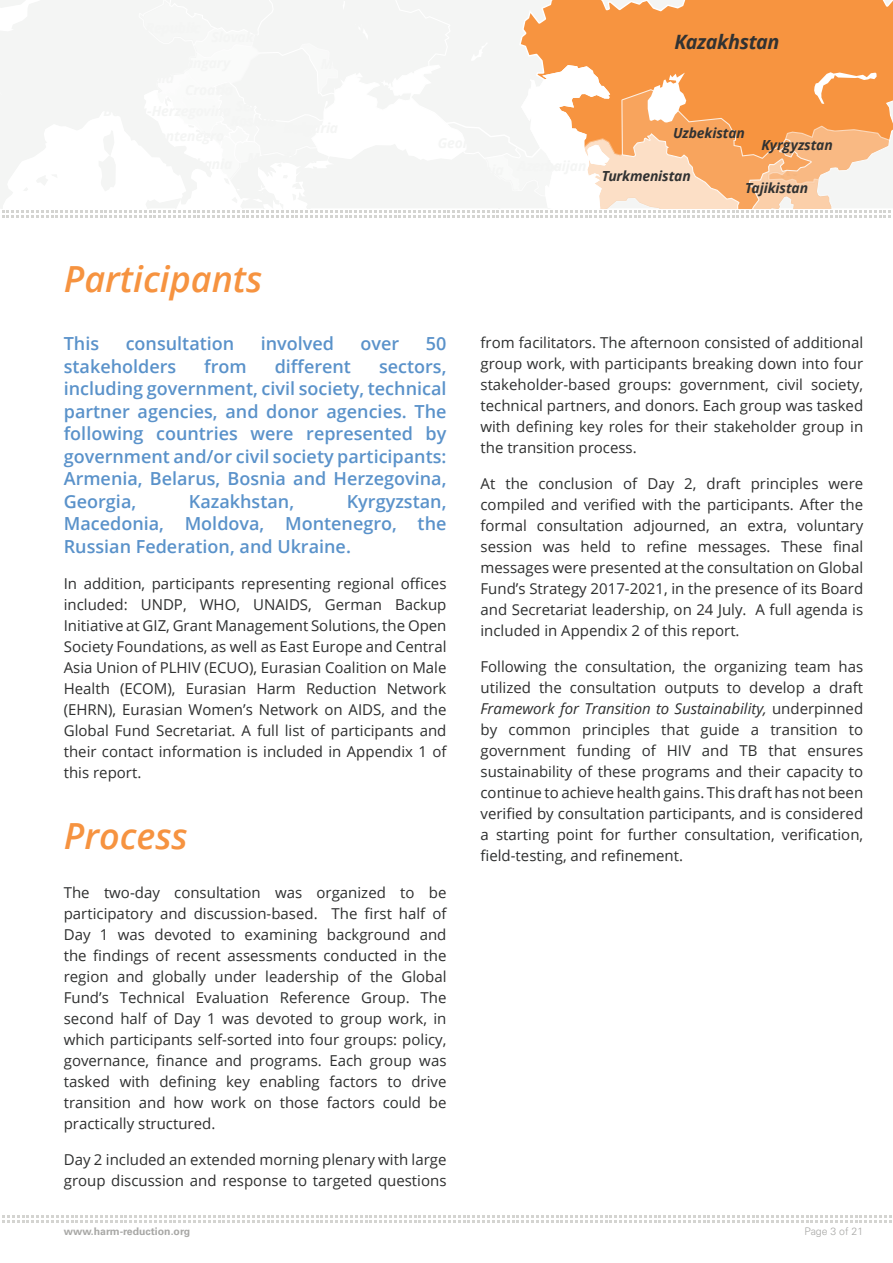
<style>
.page{position:relative;width:893px;height:1263px;background:#fff}
.page>*{position:absolute;margin:0;border:0;box-sizing:border-box;transform-origin:0 0}
.t1{font:italic 600 36px "Open Sans";color:#f69340}
.t2{font:italic 700 19.8px "Open Sans";letter-spacing:-.02em;color:#313232}
.t3{font:600 18px/22.5px "Open Sans";color:#5a92ca;text-align:justify}
.t4{font:15px/21px "Open Sans";color:#2e2f2f;text-align:justify}
.t5{font:italic 700 13.95px "Open Sans";letter-spacing:-.01em;color:#313232}
.t6{font:700 10.5px "Univers LT Std";color:#a8a8a6}
.t7{font:300 10.5px "Univers LT Std";color:#a8a8a6}
.s1{font-style:italic}
</style>
<div class="page">
<svg style="left:2px;top:1215px;width:889px;height:7px"></svg>
<svg style="left:0;top:0;width:893px;height:217px"></svg>
<h2 class="t2" style="left:675px;top:28px;width:106px">Kazakhstan</h2>
<p class="t5" style="left:673px;top:123px;width:73px">Uzbekistan</p>
<h1 class="t1" style="left:64px;top:255px;width:200px">Participants</h1>
<p class="t3" style="left:64px;top:332px;width:37px">This</p>
<p class="t3" style="left:126px;top:332px;width:110px">consultation</p>
<p class="t3" style="left:261px;top:332px;width:75px">involved</p>
<p class="t3" style="left:361px;top:332px;width:40px">over</p>
<p class="t3" style="left:426px;top:332px;width:22px">50</p>
<p class="t3" style="left:64px;top:355px;width:114px">stakeholders</p>
<p class="t3" style="left:204px;top:355px;width:44px">from</p>
<p class="t3" style="left:275px;top:355px;width:78px">different</p>
<p class="t3" style="left:64px;top:355px;width:384px;text-indent:315px">sectors, including government, civil society, technical partner agencies, and donor agencies. The following countries were represented by government and/or civil society participants:<br>Armenia, Belarus, Bosnia and Herzegovina, Georgia,</p>
<p class="t3" style="left:189px;top:490px;width:107px">Kazakhstan,</p>
<p class="t3" style="left:64px;top:490px;width:384px;text-indent:283px">Kyrgyzstan, Macedonia, Moldova, Montenegro, the Russian Federation, and Ukraine.</p>
<p class="t4" style="left:64px;top:573px;width:384px">In addition, participants representing regional offices included: UNDP, WHO, UNAIDS, German Backup Initiative at GIZ, Grant Management Solutions, the Open Society Foundations, as well as East Europe and Central Asia Union of PLHIV (ECUO), Eurasian Coalition on Male Health (ECOM), Eurasian Harm Reduction Network (EHRN), Eurasian Women’s Network on AIDS, and the Global Fund Secretariat. A full list of participants and their contact information is included in Appendix 1 of this report.</p>
<h1 class="t1" style="left:64px;top:811px;width:126px">Process</h1>
<p class="t4" style="left:64px;top:882px;width:384px">The two-day consultation was organized to be participatory and discussion-based. The first half of Day 1 was devoted to examining background and the findings of recent assessments conducted in the region and globally under leadership of the Global Fund’s Technical Evaluation Reference Group. The second half of Day 1 was devoted to group work, in which participants self-sorted into four groups: policy, governance, finance and programs. Each group was tasked with defining key enabling factors to drive transition and how work on those factors could be practically structured.</p>
<p class="t4" style="left:64px;top:1149px;width:384px">Day 2 included an extended morning plenary with large group discussion and response to targeted questions</p>
<p class="t5" style="left:602px;top:166px;width:90px">Turkmenistan</p>
<p class="t5" style="left:761px;top:135px;width:73px">Kyrgyzstan</p>
<p class="t5" style="left:745px;top:178px;width:64px">Tajikistan</p>
<p class="t4" style="left:480px;top:332px;width:384px">from facilitators. The afternoon consisted of additional group work, with participants breaking down into four stakeholder-based groups: government, civil society, technical partners, and donors. Each group was tasked with defining key roles for their stakeholder group in the transition process.</p>
<p class="t4" style="left:480px;top:473px;width:384px">At the conclusion of Day 2, draft principles were compiled and verified with the participants. After the formal consultation adjourned, an extra, voluntary session was held to refine messages. These final messages were presented at the consultation on Global Fund’s Strategy 2017-2021, in the presence of its Board and Secretariat leadership, on 24 July. A full agenda is included in Appendix 2 of this report.</p>
<p class="t4" style="left:480px;top:656px;width:384px">Following the consultation, the organizing team has utilized the consultation outputs to develop a draft <span class="s1">Framework for Transition to Sustainability,</span> underpinned by common principles that guide a transition to government funding of HIV and TB that ensures sustainability of these programs and their capacity to continue to achieve health gains. This draft has not been verified by consultation participants, and is considered a starting point for further consultation, verification, field-testing, and refinement.</p>
<p class="t6" style="left:64px;top:1225px;width:128px">www.harm-reduction.org</p>
<p class="t7" style="left:805px;top:1224px;width:60px">Page 3 of 21</p>
</div>
